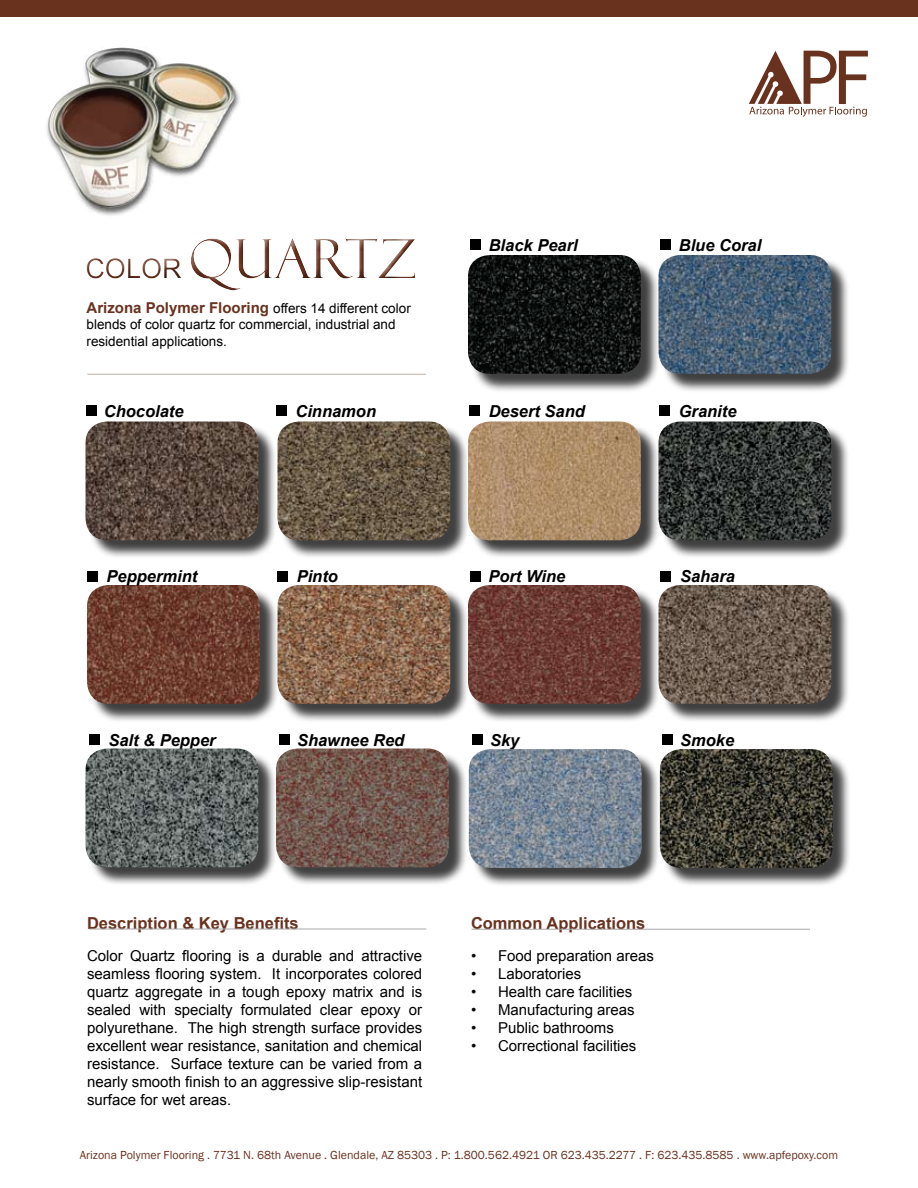
<style>
.page{position:relative;width:918px;height:1188px;background:#fff}
.page>*{position:absolute;margin:0;border:0;box-sizing:border-box;transform-origin:0 0}
.t1{font:54px "Felix Titling";color:#69321f}
.t2{font:italic 700 16.5px "Arial";color:#000}
.t3{font:700 16.5px "Arial";color:#69321f}
.t4{font:15px/18px "Arial";color:#000;text-align:justify}
.t5{font:700 15px "Arial";color:#69321f}
.t6{font:13.5px/16.2px "Arial";color:#000}
.t7{font:12px "Franklin Gothic";color:#69321f}
.s1{font-family:"Arial";font-size:27px}
.s2{font-weight:400;font-size:13.5px;color:#000}
</style>
<div class="page">
<img style="left:46px;top:47px;width:194px;height:169px">
<svg style="left:749px;top:51px;width:119px;height:66px"></svg>
<div style="left:661px;top:257px;width:195px;height:142px;background:#000;opacity:.75"></div>
<img style="left:666px;top:255px;width:165px;height:119px">
<div style="left:88px;top:424px;width:195px;height:141px;background:#000;opacity:.75"></div>
<img style="left:86px;top:422px;width:172px;height:118px">
<div style="left:280px;top:424px;width:195px;height:141px;background:#000;opacity:.75"></div>
<img style="left:278px;top:422px;width:172px;height:118px">
<div style="left:661px;top:424px;width:195px;height:141px;background:#000;opacity:.75"></div>
<img style="left:666px;top:422px;width:165px;height:118px">
<div style="left:89px;top:587px;width:196px;height:142px;background:#000;opacity:.75"></div>
<img style="left:87px;top:585px;width:173px;height:119px">
<div style="left:470px;top:424px;width:196px;height:141px;background:#000;opacity:.75"></div>
<img style="left:468px;top:422px;width:173px;height:118px">
<div style="left:280px;top:587px;width:195px;height:142px;background:#000;opacity:.75"></div>
<img style="left:278px;top:585px;width:172px;height:119px">
<div style="left:661px;top:587px;width:195px;height:142px;background:#000;opacity:.75"></div>
<img style="left:666px;top:585px;width:165px;height:119px">
<div style="left:88px;top:751px;width:195px;height:141px;background:#000;opacity:.75"></div>
<img style="left:86px;top:748px;width:172px;height:119px">
<div style="left:470px;top:587px;width:196px;height:142px;background:#000;opacity:.75"></div>
<img style="left:468px;top:585px;width:173px;height:119px">
<div style="left:278px;top:751px;width:196px;height:141px;background:#000;opacity:.75"></div>
<img style="left:276px;top:748px;width:173px;height:119px">
<div style="left:662px;top:751px;width:196px;height:142px;background:#000;opacity:.75"></div>
<img style="left:667px;top:749px;width:166px;height:119px">
<div style="left:471px;top:751px;width:196px;height:142px;background:#000;opacity:.75"></div>
<img style="left:469px;top:749px;width:173px;height:119px">
<hr style="left:87px;top:374px;width:339px;height:1px;background:#c3ada5">
<div style="left:86px;top:406px;width:11px;height:10px;background:#000"></div>
<div style="left:276px;top:406px;width:11px;height:10px;background:#000"></div>
<div style="left:469px;top:406px;width:10px;height:10px;background:#000"></div>
<div style="left:659px;top:406px;width:11px;height:10px;background:#000"></div>
<div style="left:89px;top:734px;width:11px;height:10px;background:#000"></div>
<div style="left:279px;top:734px;width:11px;height:10px;background:#000"></div>
<div style="left:472px;top:734px;width:11px;height:10px;background:#000"></div>
<div style="left:662px;top:734px;width:11px;height:10px;background:#000"></div>
<div style="left:88px;top:571px;width:10px;height:11px;background:#000"></div>
<div style="left:278px;top:571px;width:10px;height:11px;background:#000"></div>
<div style="left:470px;top:571px;width:11px;height:11px;background:#000"></div>
<div style="left:660px;top:571px;width:11px;height:11px;background:#000"></div>
<div style="left:470px;top:240px;width:11px;height:10px;background:#000"></div>
<div style="left:660px;top:240px;width:11px;height:10px;background:#000"></div>
<hr style="left:90px;top:929px;width:336px;height:1px;background:#a7a9ac">
<hr style="left:472px;top:929px;width:338px;height:1px;background:#a7a9ac">
<div style="left:0;top:0;width:918px;height:17px;background:#69321f"></div>
<div style="left:470px;top:257px;width:196px;height:142px;background:#000;opacity:.75"></div>
<img style="left:468px;top:255px;width:173px;height:119px">
<h1 class="t1" style="left:86px;top:228px;width:332px"><span class="s1">COLOR</span> QUARTZ</h1>
<p class="t2" style="left:489px;top:234px;width:90px">Black Pearl</p>
<p class="t5" style="left:87px;top:298px;width:326px">Arizona Polymer Flooring <span class="s2">offers 14 different color</span></p>
<p class="t6" style="left:87px;top:317px;width:311px">blends of color quartz for commercial, industrial and residential applications.</p>
<p class="t2" style="left:679px;top:234px;width:84px">Blue Coral</p>
<p class="t2" style="left:104px;top:400px;width:81px">Chocolate</p>
<p class="t2" style="left:295px;top:400px;width:82px">Cinnamon</p>
<p class="t2" style="left:489px;top:400px;width:98px">Desert Sand</p>
<p class="t2" style="left:679px;top:400px;width:59px">Granite</p>
<p class="t2" style="left:107px;top:565px;width:92px">Peppermint</p>
<p class="t2" style="left:297px;top:565px;width:43px">Pinto</p>
<p class="t2" style="left:488px;top:565px;width:78px">Port Wine</p>
<p class="t2" style="left:680px;top:565px;width:57px">Sahara</p>
<p class="t2" style="left:108px;top:729px;width:109px">Salt &amp; Pepper</p>
<p class="t2" style="left:297px;top:729px;width:109px">Shawnee Red</p>
<p class="t2" style="left:490px;top:729px;width:31px">Sky</p>
<p class="t2" style="left:680px;top:729px;width:56px">Smoke</p>
<p class="t3" style="left:87px;top:912px;width:213px">Description &amp; Key Benefits</p>
<p class="t4" style="left:87px;top:947px;width:337px">Color Quartz flooring is a durable and attractive seamless flooring system. It incorporates colored quartz aggregate in a tough epoxy matrix and is sealed with specialty formulated clear epoxy or polyurethane. The high strength surface provides excellent wear resistance, sanitation and chemical resistance. Surface texture can be varied from a nearly smooth finish to an aggressive slip-resistant surface for wet areas.</p>
<p class="t3" style="left:471px;top:912px;width:176px">Common Applications</p>
<p class="t4" style="left:471px;top:947px;width:184px">• Food preparation areas</p>
<p class="t4" style="left:471px;top:965px;width:112px">• Laboratories</p>
<p class="t4" style="left:471px;top:983px;width:163px">• Health care facilities</p>
<p class="t4" style="left:471px;top:1001px;width:165px">• Manufacturing areas</p>
<p class="t4" style="left:471px;top:1019px;width:144px">• Public bathrooms</p>
<p class="t4" style="left:471px;top:1037px;width:167px">• Correctional facilities</p>
<p class="t7" style="left:80px;top:1148px;width:760px">Arizona Polymer Flooring . 7731 N. 68th Avenue . Glendale, AZ 85303 . P: 1.800.562.4921 OR 623.435.2277 . F: 623.435.8585 . www.apfepoxy.com</p>
</div>
